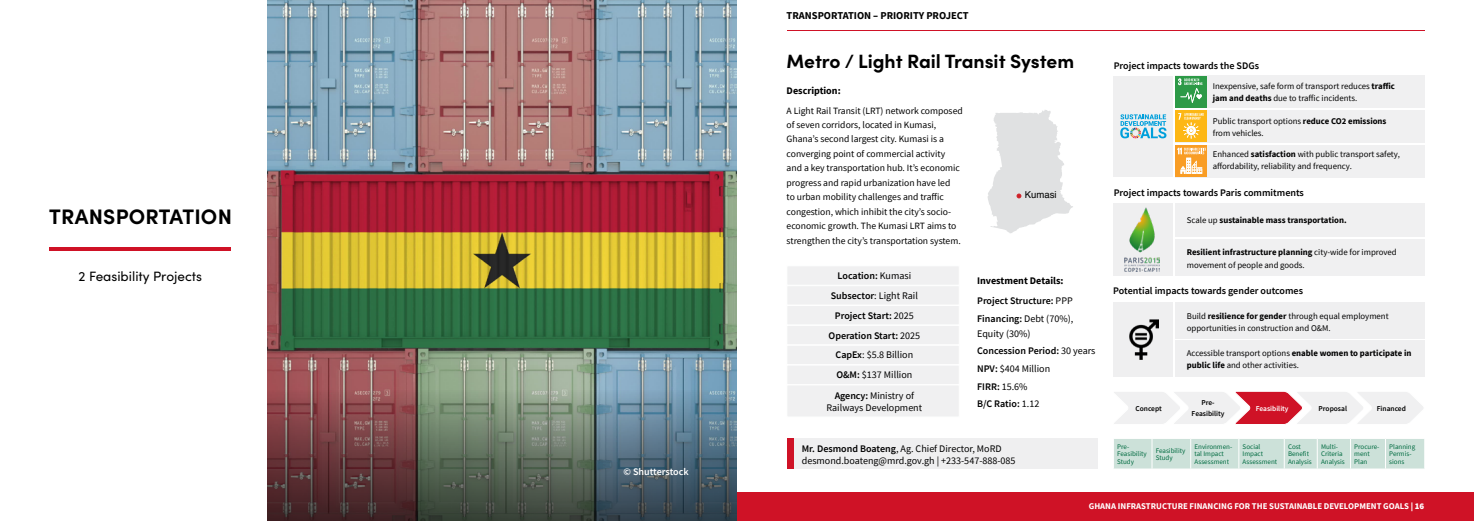
<style>
.page{position:relative;width:1474px;height:521px;background:#fff}
.page>*{position:absolute;margin:0;border:0;box-sizing:border-box;transform-origin:0 0}
.t1{font:700 21px "Sofia Pro";letter-spacing:.01em;color:#000}
.t2{font:700 19.25px "Sofia Pro";color:#000}
.t3{font:13.56px "Sofia Pro";color:#000}
.t4{font:700 10.5px "Source Sans Pro";color:#000}
.t5{font:600 10.06px/19.9px "Source Sans Pro";color:#000}
.t6{font:10.06px/15px "Source Sans Pro";color:#000}
.t7{font:700 10.06px/20px "Source Sans Pro";color:#000}
.t8{font:600 10.06px "Source Sans Pro";color:#fff}
.t9{font:9.62px/14.4px "Source Sans Pro";color:#000}
.t10{font:9.54px "Helvetica";color:#000}
.t11{font:8.75px/12.2px "Source Sans Pro";color:#000}
.t12{font:700 8.75px "Source Sans Pro";color:#fff}
.t13{font:700 8.75px "Source Sans Pro";color:#000}
.t14{font:600 7.44px/10.5px "Source Sans Pro";color:#000;text-align:center}
.t15{font:600 7.44px "Source Sans Pro";color:#fff}
.t16{font:7px/7.3px "Source Sans Pro";color:#006b40}
.s1{font-weight:700}
.s2{font-weight:400}
.s3{font-weight:600}
.s4{font-weight:900}
</style>
<div class="page">
<hr style="left:786px;top:30px;width:638px;height:1px;background:#cf1226">
<img style="left:267px;top:0;width:470px;height:340px">
<img style="left:267px;top:340px;width:470px;height:181px">
<div style="left:737px;top:492px;width:736px;height:29px;background:#cf1226"></div>
<div style="left:786px;top:266px;width:173px;height:19px;background:#f0f0f1"></div>
<div style="left:786px;top:285px;width:173px;height:20px;background:#f0f0f1;border:1px solid #fff"></div>
<div style="left:786px;top:305px;width:173px;height:20px;background:#f0f0f1;border:1px solid #fff"></div>
<div style="left:786px;top:325px;width:173px;height:20px;background:#f0f0f1;border:1px solid #fff"></div>
<div style="left:786px;top:345px;width:173px;height:20px;background:#f0f0f1;border:1px solid #fff"></div>
<div style="left:786px;top:365px;width:173px;height:20px;background:#f0f0f1;border:1px solid #fff"></div>
<div style="left:786px;top:385px;width:173px;height:32px;background:#f0f0f1"></div>
<svg style="left:1114px;top:391px;width:309px;height:34px"></svg>
<div style="left:1114px;top:439px;width:311px;height:29px;background:#cce1d9"></div>
<svg style="left:987px;top:110px;width:86px;height:123px"></svg>
<div style="left:1112px;top:203px;width:60px;height:73px;background:#efeff0"></div>
<div style="left:1175px;top:203px;width:249px;height:34px;background:#f0f0f1"></div>
<div style="left:1175px;top:240px;width:249px;height:36px;background:#f0f0f1"></div>
<img style="left:1124px;top:208px;width:35px;height:63px">
<div style="left:1112px;top:302px;width:60px;height:75px;background:#efeff0"></div>
<div style="left:1175px;top:302px;width:249px;height:36px;background:#efeff0"></div>
<div style="left:1175px;top:341px;width:249px;height:36px;background:#efeff0"></div>
<img style="left:1129px;top:319px;width:29px;height:41px">
<div style="left:787px;top:438px;width:311px;height:31px;background:#efeff0"></div>
<div style="left:787px;top:438px;width:6px;height:31px;background:#cf1226"></div>
<hr style="left:49px;top:248px;width:182px;height:3px;background:#cf1226">
<div style="left:1112px;top:76px;width:60px;height:101px;background:#efeff0"></div>
<div style="left:1175px;top:76px;width:249px;height:32px;background:#f0f0f1"></div>
<div style="left:1175px;top:110px;width:249px;height:32px;background:#f0f0f1"></div>
<div style="left:1175px;top:145px;width:249px;height:32px;background:#f0f0f1"></div>
<div style="left:1175px;top:76px;width:32px;height:32px;background:#2d9a47"></div>
<svg style="left:1178px;top:78px;width:24px;height:25px"></svg>
<div style="left:1175px;top:110px;width:32px;height:32px;background:#fdb714"></div>
<svg style="left:1178px;top:113px;width:25px;height:26px"></svg>
<svg style="left:1175px;top:145px;width:32px;height:32px"></svg>
<svg style="left:1177px;top:148px;width:28px;height:26px"></svg>
<svg style="left:1120px;top:114px;width:46px;height:24px"></svg>
<h1 class="t1" style="left:49px;top:200px;width:184px">TRANSPORTATION</h1>
<h3 class="t3" style="left:79px;top:266px;width:125px">2 Feasibility Projects</h3>
<p class="t8" style="left:623px;top:465px;width:66px">© Shutterstock</p>
<p class="t4" style="left:786px;top:8px;width:183px">TRANSPORTATION – PRIORITY PROJECT</p>
<h2 class="t2" style="left:786px;top:46px;width:289px">Metro / Light Rail Transit System</h2>
<p class="t5" style="left:1113px;top:55px;width:147px">Project impacts towards the SDGs</p>
<p class="t11" style="left:1212px;top:80px;width:184px">Inexpensive, safe form of transport reduces <span class="s1">traffic jam and deaths</span> due to traffic incidents.</p>
<p class="t11" style="left:1212px;top:115px;width:175px">Public transport options <span class="s1">reduce CO2 emissions </span>from vehicles.</p>
<p class="t11" style="left:1212px;top:148px;width:189px">Enhanced <span class="s1">satisfaction</span> with public transport safety, affordability, reliability and frequency.</p>
<p class="t7" style="left:786px;top:81px;width:56px">Description:</p>
<p class="t9" style="left:786px;top:103px;width:178px">A Light Rail Transit (LRT) network composed of seven corridors, located in Kumasi, Ghana’s second largest city. Kumasi is a converging point of commercial activity and a key transportation hub. It’s economic progress and rapid urbanization have led<br>to urban mobility challenges and traffic congestion, which inhibit the city’s socio&shy;economic growth. The Kumasi LRT aims to strengthen the city’s transportation system.</p>
<p class="t5" style="left:828px;top:266px;width:93px;text-align:center">Location: <span class="s2">Kumasi<br></span>Subsector<span class="s2">: Light Rail<br></span>Project Start: <span class="s2">2025<br></span>Operation Start: <span class="s2">2025<br></span>CapEx<span class="s2">: $5.8 Billion<br></span>O&amp;M: <span class="s2">$137 Million<br></span>Agency: <span class="s2">Ministry of</span></p>
<p class="t6" style="left:826px;top:400px;width:97px">Railways Development</p>
<p class="t6" style="left:801px;top:443px;width:215px;line-height:11.4px"><span class="s3">Mr. Desmond Boateng</span>, Ag. Chief Director, MoRD desmond.boateng@mrd.gov.gh | +233-547-888-085</p>
<p class="t10" style="left:1024px;top:188px;width:33px">Kumasi</p>
<p class="t5" style="left:1113px;top:183px;width:192px">Project impacts towards Paris commitments</p>
<p class="t13" style="left:1186px;top:214px;width:161px"><span class="s2">Scale up</span> sustainable mass transportation.</p>
<p class="t11" style="left:1186px;top:246px;width:211px"><span class="s1">Resilient infrastructure planning</span> city-wide for improved movement of people and goods.</p>
<p class="t5" style="left:1113px;top:281px;width:191px">Potential impacts towards gender outcomes</p>
<p class="t11" style="left:1186px;top:310px;width:203px">Build <span class="s1">resilience for gender</span> through equal employment opportunities in construction and O&amp;M.</p>
<p class="t11" style="left:1186px;top:347px;width:226px">Accessible transport options <span class="s1">enable women to participate in public life</span> and other activities.</p>
<p class="t7" style="left:977px;top:270px;width:97px">Investment Details:<br><span class="s3">Project Structure:</span> <span class="s2">PPP</span></p>
<p class="t6" style="left:977px;top:311px;width:98px"><span class="s3">Financing:</span> Debt (70%),<br>Equity (30%)</p>
<p class="t5" style="left:977px;top:342px;width:120px;line-height:17.6px">Concession Period: <span class="s2">30 years<br></span>NPV: <span class="s2">$404 Million<br></span>FIRR: <span class="s2">15.6%<br></span>B/C Ratio: <span class="s2">1.12</span></p>
<p class="t14" style="left:1191px;top:398px;width:34px">Pre-<br>Feasibility</p>
<p class="t15" style="left:1255px;top:403px;width:34px">Feasibility</p>
<p class="t14" style="left:1318px;top:403px;width:30px">Proposal</p>
<p class="t14" style="left:1376px;top:403px;width:31px">Financed</p>
<p class="t14" style="left:1135px;top:403px;width:28px">Concept</p>
<p class="t16" style="left:1117px;top:443px;width:31px">Pre-<br>Feasibility<br>Study</p>
<p class="t16" style="left:1155px;top:447px;width:31px">Feasibility<br>Study</p>
<p class="t16" style="left:1194px;top:443px;width:39px">Environmen&shy;tal Impact<br>Assessment</p>
<p class="t16" style="left:1242px;top:443px;width:36px">Social<br>Impact<br>Assessment</p>
<p class="t16" style="left:1287px;top:443px;width:25px">Cost<br>Benefit<br>Analysis</p>
<p class="t16" style="left:1320px;top:443px;width:25px">Multi-<br>Criteria<br>Analysis</p>
<p class="t16" style="left:1354px;top:443px;width:27px">Procure&shy;ment<br>Plan</p>
<p class="t16" style="left:1389px;top:443px;width:28px">Planning<br>Permis&shy;sions</p>
<p class="t12" style="left:1088px;top:500px;width:337px">GHANA INFRASTRUCTURE FINANCING FOR THE SUSTAINABLE DEVELOPMENT GOALS <span class="s4">| 16</span></p>
</div>
